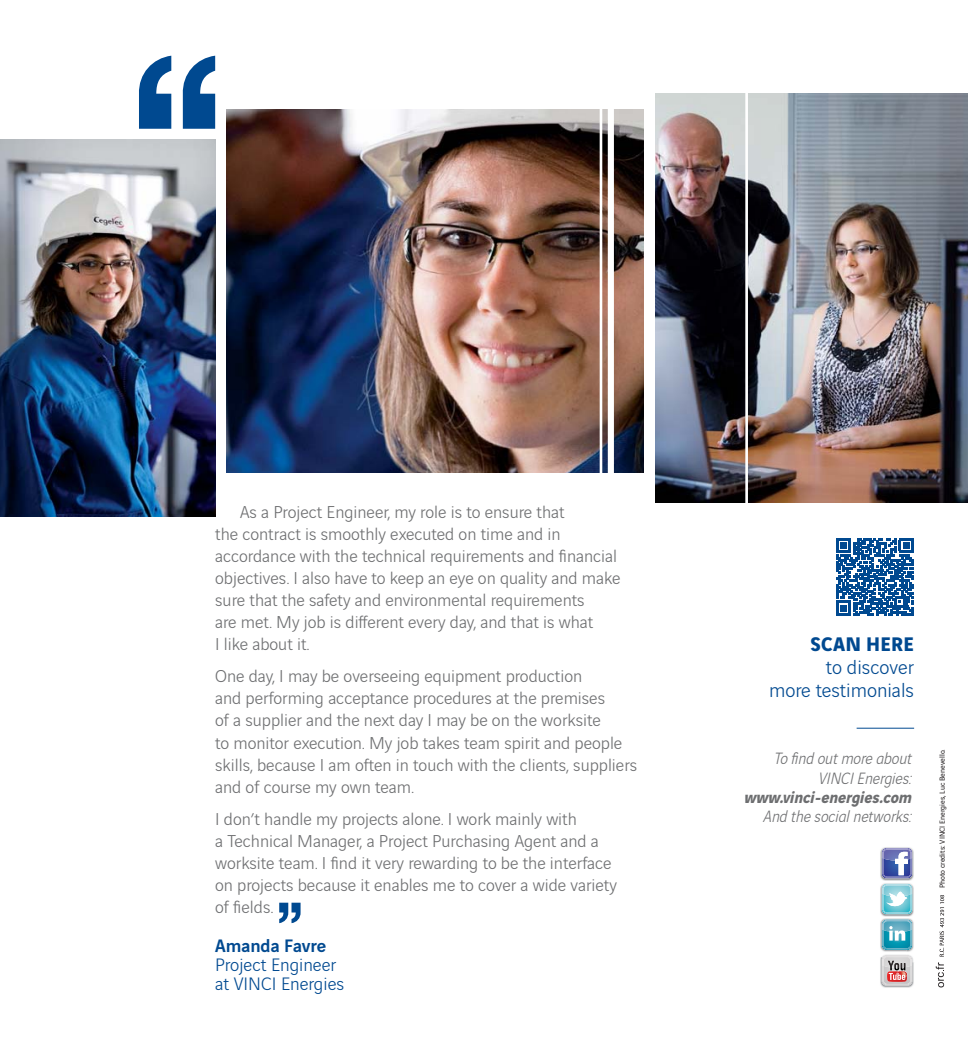
<style>
.page{position:relative;width:968px;height:1042px;background:#fff}
.page>*{position:absolute;margin:0;border:0;box-sizing:border-box;transform-origin:0 0}
.t1{font:300 21px/22.8px "Vinci Sans";color:#004990;text-align:right}
.t2{font:700 21px "Vinci Sans";letter-spacing:.02em;color:#004990}
.t3{font:300 19.25px/19.2px "Vinci Sans";color:#004990}
.t4{font:500 19.25px "Vinci Sans";color:#004990}
.t5{font:300 18.38px/22.1px "Vinci Sans";color:#6d6e70}
.t6{font:italic 300 17.5px/19.2px "Vinci Sans";color:#6d6e70;text-align:right}
.t7{font:italic 700 17.5px "Vinci Sans";color:#6d6e70}
.t8{font:7.88px "Vinci Sans";color:#231f20}
</style>
<div class="page">
<svg style="left:935px;top:962px;width:9px;height:25px"></svg>
<svg style="left:939px;top:895px;width:5px;height:61px"></svg>
<img style="left:227px;top:110px;width:416px;height:363px">
<img style="left:0;top:140px;width:215px;height:377px">
<img style="left:655px;top:93px;width:312px;height:410px">
<hr style="left:599px;top:93px;width:3px;height:401px;background:#fff">
<hr style="left:745px;top:87px;width:2px;height:424px;background:#fff">
<div style="left:607px;top:95px;width:7px;height:400px;background:#fff"></div>
<svg style="left:139px;top:56px;width:76px;height:73px"></svg>
<svg style="left:279px;top:902px;width:22px;height:21px"></svg>
<svg style="left:836px;top:538px;width:77px;height:77px"></svg>
<hr style="left:856px;top:728px;width:58px;height:1px;background:#004990">
<img style="left:880px;top:847px;width:34px;height:102px">
<svg style="left:881px;top:883px;width:31px;height:31px"></svg>
<svg style="left:881px;top:848px;width:31px;height:65px"></svg>
<img style="left:880px;top:957px;width:34px;height:31px">
<img style="left:882px;top:980px;width:29px;height:5px">
<img style="left:886px;top:980px;width:20px;height:2px">
<svg style="left:881px;top:919px;width:33px;height:61px;background:#9ab8c1"></svg>
<p class="t5" style="left:215px;top:502px;width:407px;text-indent:25px">As a Project Engineer, my role is to ensure that<br>the contract is smoothly executed on time and in accordance with the technical requirements and financial objectives. I also have to keep an eye on quality and make sure that the safety and environmental requirements<br>are met. My job is different every day, and that is what<br>I like about it.</p>
<p class="t5" style="left:215px;top:667px;width:423px">One day, I may be overseeing equipment production<br>and performing acceptance procedures at the premises<br>of a supplier and the next day I may be on the worksite<br>to monitor execution. My job takes team spirit and people skills, because I am often in touch with the clients, suppliers and of course my own team.</p>
<p class="t5" style="left:215px;top:809px;width:403px">I don’t handle my projects alone. I work mainly with<br>a Technical Manager, a Project Purchasing Agent and a worksite team. I find it very rewarding to be the interface on projects because it enables me to cover a wide variety of fields.</p>
<p class="t4" style="left:215px;top:938px;width:112px">Amanda Favre</p>
<p class="t3" style="left:215px;top:957px;width:131px">Project Engineer at VINCI Energies</p>
<p class="t2" style="left:810px;top:636px;width:105px">SCAN HERE</p>
<p class="t1" style="left:769px;top:657px;width:146px">to discover<br>more testimonials</p>
<p class="t6" style="left:774px;top:750px;width:139px">To find out more about<br>VINCI Energies:</p>
<p class="t7" style="left:744px;top:790px;width:169px">www.vinci-energies.com</p>
<p class="t6" style="left:763px;top:808px;width:149px">And the social networks:</p>
<p class="t8" style="left:938px;top:888px;width:141px;rotate:-90deg">Photo credits: VINCI Energies, Luc Benevello.</p>
</div>
